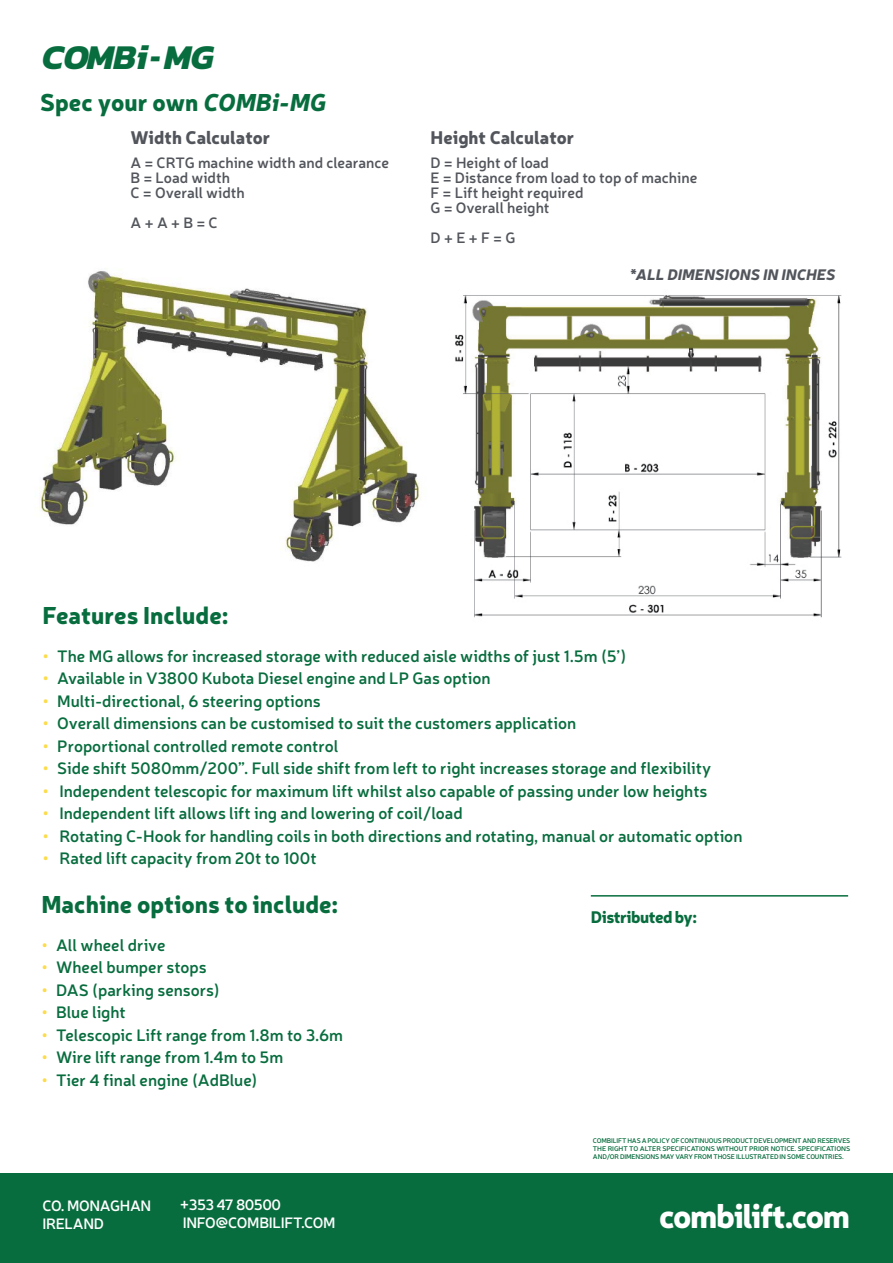
<style>
.page{position:relative;width:893px;height:1263px;background:#fff}
.page>*{position:absolute;margin:0;border:0;box-sizing:border-box;transform-origin:0 0}
.t1{font:italic 700 35.25px "Kanit";letter-spacing:-.02em;color:#086d3e}
.t2{font:900 33px "Neris";letter-spacing:-.04em;color:#fff}
.t3{font:900 24px "Neris";color:#086d3e}
.t4{font:900 18px "Neris";color:#52555b}
.t5{font:600 16.5px "Neris";color:#086d3e}
.t6{font:900 16.5px "Neris";letter-spacing:-.03em;color:#086d3e}
.t7{font:600 15px/15px "Neris";color:#52555b}
.t8{font:600 15px/18px "Neris";letter-spacing:-.02em;color:#fff}
.t9{font:italic 900 15px "Neris";color:#52555b}
.t10{font:600 6.75px/8.1px "Neris";letter-spacing:-.02em;color:#086d3e;text-align:justify}
.s1{font-style:italic}
.s2{color:#fcdc4b}
</style>
<div class="page">
<hr style="left:591px;top:895px;width:257px;height:1px;background:#086d3e">
<div style="left:0;top:1173px;width:893px;height:90px;background:#086d3e"></div>
<img style="left:39px;top:268px;width:382px;height:294px">
<img style="left:455px;top:295px;width:387px;height:323px">
<h1 class="t1" style="left:42px;top:30px;width:173px">COMBi- MG</h1>
<h3 class="t3" style="left:40px;top:84px;width:288px">Spec your own <span class="s1">COMBi-MG</span></h3>
<p class="t4" style="left:130px;top:124px;width:141px">Width Calculator</p>
<p class="t7" style="left:130px;top:155px;width:260px">A = CRTG machine width and clearance<br>B = Load width<br>C = Overall width</p>
<p class="t7" style="left:130px;top:215px;width:89px">A + A + B = C</p>
<p class="t4" style="left:431px;top:124px;width:145px">Height Calculator</p>
<p class="t7" style="left:431px;top:155px;width:268px">D = Height of load<br>E = Distance from load to top of machine<br>F = Lift height required<br>G = Overall height</p>
<p class="t7" style="left:431px;top:230px;width:86px">D + E + F = G</p>
<p class="t9" style="left:630px;top:263px;width:206px">*ALL DIMENSIONS IN INCHES</p>
<h3 class="t3" style="left:43px;top:598px;width:187px">Features Include:</h3>
<p class="t5" style="left:43px;top:644px;width:585px"><span class="s2">•</span> The MG allows for increased storage with reduced aisle widths of just 1.5m (5’)</p>
<p class="t5" style="left:43px;top:667px;width:450px"><span class="s2">•</span> Available in V3800 Kubota Diesel engine and LP Gas option</p>
<p class="t5" style="left:43px;top:689px;width:280px"><span class="s2">•</span> Multi-directional, 6 steering options</p>
<p class="t5" style="left:43px;top:712px;width:535px"><span class="s2">•</span> Overall dimensions can be customised to suit the customers application</p>
<p class="t5" style="left:43px;top:734px;width:298px"><span class="s2">•</span> Proportional controlled remote control</p>
<p class="t5" style="left:43px;top:757px;width:670px"><span class="s2">•</span> Side shift 5080mm/200”. Full side shift from left to right increases storage and flexibility</p>
<p class="t5" style="left:43px;top:780px;width:666px"><span class="s2">•</span> Independent telescopic for maximum lift whilst also capable of passing under low heights</p>
<p class="t5" style="left:43px;top:802px;width:422px"><span class="s2">•</span> Independent lift allows lift ing and lowering of coil/load</p>
<p class="t5" style="left:43px;top:825px;width:701px"><span class="s2">•</span> Rotating C-Hook for handling coils in both directions and rotating, manual or automatic option</p>
<p class="t5" style="left:43px;top:847px;width:276px"><span class="s2">•</span> Rated lift capacity from 20t to 100t</p>
<h3 class="t3" style="left:41px;top:887px;width:298px">Machine options to include:</h3>
<p class="t5" style="left:41px;top:933px;width:126px"><span class="s2">•</span> All wheel drive</p>
<p class="t5" style="left:41px;top:956px;width:167px"><span class="s2">•</span> Wheel bumper stops</p>
<p class="t5" style="left:41px;top:978px;width:180px"><span class="s2">•</span> DAS (parking sensors)</p>
<p class="t5" style="left:41px;top:1001px;width:86px"><span class="s2">•</span> Blue light</p>
<p class="t5" style="left:41px;top:1023px;width:303px"><span class="s2">•</span> Telescopic Lift range from 1.8m to 3.6m</p>
<p class="t5" style="left:41px;top:1046px;width:243px"><span class="s2">•</span> Wire lift range from 1.4m to 5m</p>
<p class="t5" style="left:41px;top:1068px;width:218px"><span class="s2">•</span> Tier 4 final engine (AdBlue)</p>
<p class="t6" style="left:591px;top:904px;width:108px">Distributed by:</p>
<p class="t8" style="left:42px;top:1196px;width:110px">CO. MONAGHAN<br>IRELAND</p>
<p class="t8" style="left:180px;top:1195px;width:157px">+353 47 80500<br>INFO@COMBILIFT.COM</p>
<p class="t10" style="left:593px;top:1136px;width:259px">COMBILIFT HAS A POLICY OF CONTINUOUS PRODUCT DEVELOPMENT AND RESERVES THE RIGHT TO ALTER SPECIFICATIONS WITHOUT PRIOR NOTICE. SPECIFICATIONS AND/OR DIMENSIONS MAY VARY FROM THOSE ILLUSTRATED IN SOME COUNTRIES.</p>
<h2 class="t2" style="left:659px;top:1191px;width:193px">combilift.com</h2>
</div>
